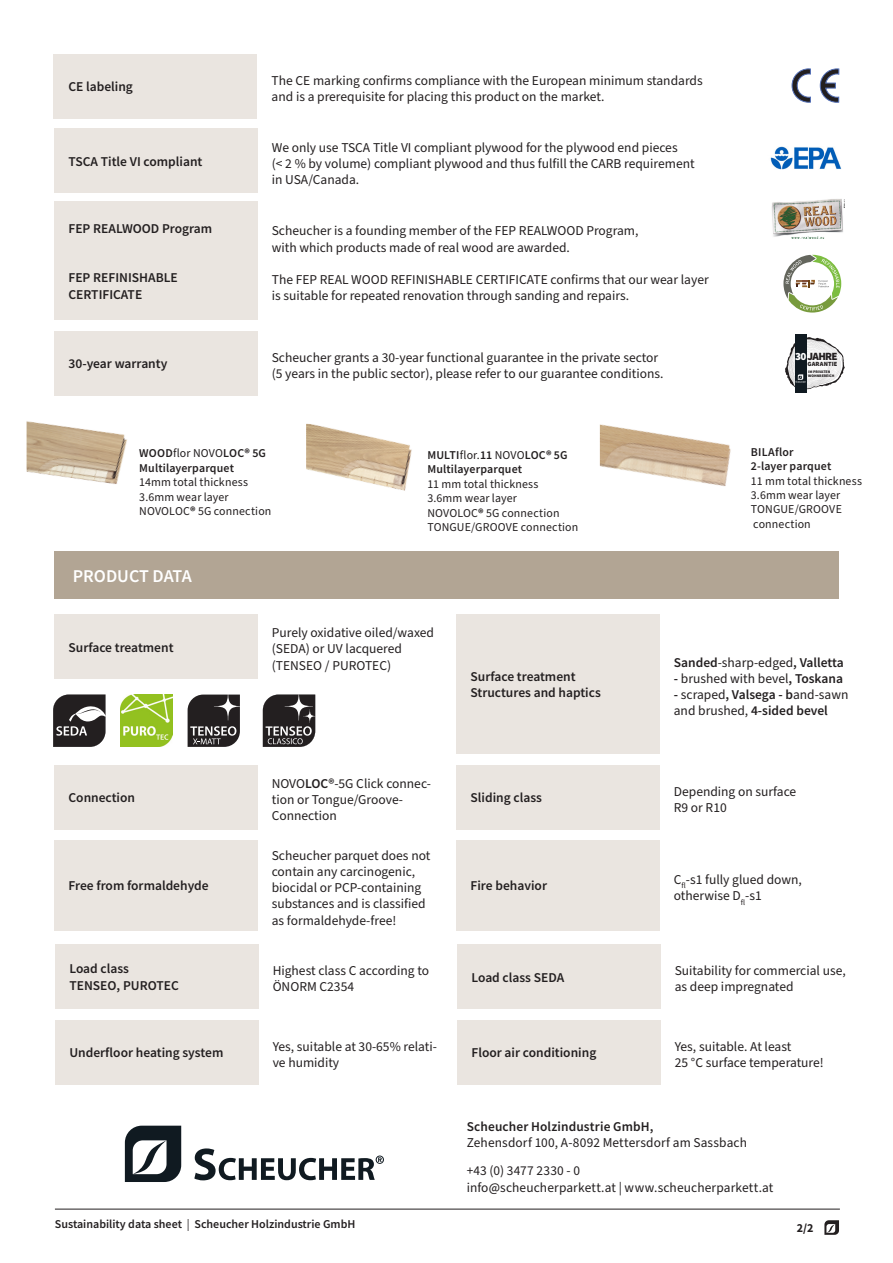
<style>
.page{position:relative;width:893px;height:1263px;background:#fff}
.page>*{position:absolute;margin:0;border:0;box-sizing:border-box;transform-origin:0 0}
.t1{font:600 18px "Source Sans Pro";color:#fff}
.t2{font:13.5px/16.2px "Source Sans Pro";color:#231f20}
.t3{font:600 13.5px/16.2px "Source Sans Pro";color:#231f20}
.t4{font:13.5px "Source Sans Pro";letter-spacing:.02em;color:#231f20}
.t5{font:12px "Source Sans Pro";letter-spacing:.01em;color:#231f20}
.t6{font:600 12px "Source Sans Pro";letter-spacing:.005em;color:#231f20}
.t7{font:700 12px "Source Sans Pro";color:#231f20}
.t8{font:900 11.1px "Source Sans Pro";letter-spacing:-.06em;color:#231f20}
.t9{font:900 6.3px "Source Sans Pro";letter-spacing:.025em;color:#231f20}
.t10{font:900 3.9px/4.7px "Source Sans Pro";letter-spacing:-.005em;color:#231f20}
.s1{font-weight:400}
.s2{font-weight:700}
.s3{color:#fff}
.s4{font-weight:600}
</style>
<div class="page">
<svg style="left:824px;top:1220px;width:15px;height:15px"></svg>
<hr style="left:55px;top:1209px;width:785px;height:1px;background:#231f20">
<svg style="left:194px;top:1148px;width:190px;height:32px"></svg>
<svg style="left:125px;top:1126px;width:56px;height:56px"></svg>
<div style="left:54px;top:129px;width:203px;height:64px;background:#eae5e0"></div>
<div style="left:54px;top:331px;width:203px;height:64px;background:#eae5e0"></div>
<svg style="left:820px;top:69px;width:19px;height:33px"></svg>
<svg style="left:792px;top:69px;width:18px;height:33px"></svg>
<div style="left:795px;top:334px;width:11px;height:59px;background:#101a21"></div>
<svg style="left:785px;top:337px;width:60px;height:52px"></svg>
<div style="left:54px;top:552px;width:785px;height:47px;background:#b2a594"></div>
<div style="left:54px;top:614px;width:203px;height:65px;background:#eae5e0"></div>
<div style="left:456px;top:614px;width:203px;height:140px;background:#eae5e0"></div>
<img style="left:772px;top:199px;width:72px;height:39px">
<svg style="left:53px;top:694px;width:52px;height:53px;background:#4f4b4c"></svg>
<img style="left:120px;top:694px;width:53px;height:53px">
<svg style="left:188px;top:694px;width:52px;height:53px;background:#484546"></svg>
<svg style="left:263px;top:694px;width:52px;height:53px;background:#4a4748"></svg>
<div style="left:54px;top:765px;width:203px;height:64px;background:#eae5e0"></div>
<div style="left:456px;top:765px;width:203px;height:64px;background:#eae5e0"></div>
<div style="left:54px;top:840px;width:203px;height:90px;background:#eae5e0"></div>
<div style="left:456px;top:840px;width:203px;height:90px;background:#eae5e0"></div>
<div style="left:55px;top:944px;width:203px;height:64px;background:#eae5e0"></div>
<div style="left:457px;top:944px;width:203px;height:64px;background:#eae5e0"></div>
<div style="left:55px;top:1020px;width:203px;height:64px;background:#eae5e0"></div>
<div style="left:457px;top:1020px;width:203px;height:64px;background:#eae5e0"></div>
<div style="left:54px;top:54px;width:203px;height:64px;background:#eae5e0"></div>
<img style="left:27px;top:421px;width:100px;height:63px">
<img style="left:306px;top:424px;width:106px;height:67px">
<img style="left:600px;top:424px;width:131px;height:62px">
<div style="left:54px;top:201px;width:203px;height:119px;background:#eae5e0"></div>
<img style="left:770px;top:146px;width:72px;height:24px">
<svg style="left:783px;top:255px;width:58px;height:58px"></svg>
<p class="t3" style="left:68px;top:78px;width:66px">CE labeling</p>
<p class="t2" style="left:272px;top:73px;width:433px">The CE marking confirms compliance with the European minimum standards</p>
<p class="t2" style="left:272px;top:89px;width:334px">and is a prerequisite for placing this product on the market.</p>
<p class="t3" style="left:69px;top:153px;width:135px">TSCA Title VI compliant</p>
<p class="t3" style="left:69px;top:221px;width:145px">FEP REALWOOD Program</p>
<p class="t3" style="left:69px;top:270px;width:111px">FEP REFINISHABLE</p>
<p class="t3" style="left:69px;top:286px;width:75px">CERTIFICATE</p>
<p class="t3" style="left:69px;top:355px;width:100px">30-year warranty</p>
<p class="t2" style="left:272px;top:139px;width:407px">We only use TSCA Title VI compliant plywood for the plywood end pieces</p>
<p class="t2" style="left:272px;top:156px;width:424px">(&lt; 2 % by volume) compliant plywood and thus fulfill the CARB requirement</p>
<p class="t2" style="left:272px;top:172px;width:89px">in USA/Canada.</p>
<p class="t2" style="left:272px;top:223px;width:368px">Scheucher is a founding member of the FEP REALWOOD Program,</p>
<p class="t2" style="left:272px;top:239px;width:300px">with which products made of real wood are awarded.</p>
<p class="t2" style="left:272px;top:272px;width:438px">The FEP REAL WOOD REFINISHABLE CERTIFICATE confirms that our wear layer</p>
<p class="t2" style="left:272px;top:288px;width:359px">is suitable for repeated renovation through sanding and repairs.</p>
<p class="t2" style="left:272px;top:350px;width:388px">Scheucher grants a 30-year functional guarantee in the private sector</p>
<p class="t2" style="left:272px;top:366px;width:393px">(5 years in the public sector), please refer to our guarantee conditions.</p>
<p class="t6" style="left:139px;top:445px;width:128px">WOOD<span class="s1">flor NOVO</span>LOC<span class="s2">®</span> 5G</p>
<p class="t6" style="left:139px;top:460px;width:96px">Multilayerparquet</p>
<p class="t5" style="left:139px;top:474px;width:110px">14mm total thickness</p>
<p class="t5" style="left:139px;top:488px;width:91px">3.6mm wear layer</p>
<p class="t5" style="left:139px;top:503px;width:134px">NOVOLOC<span class="s2">®</span> 5G connection</p>
<p class="t1" style="left:73px;top:564px;width:120px">PRODUCT DATA</p>
<p class="t6" style="left:427px;top:447px;width:142px">MULTI<span class="s1">flor.</span>11 <span class="s1">NOVO</span>LOC<span class="s2">®</span> 5G</p>
<p class="t6" style="left:427px;top:462px;width:96px">Multilayerparquet</p>
<p class="t5" style="left:427px;top:476px;width:113px">11 mm total thickness</p>
<p class="t5" style="left:427px;top:490px;width:91px">3.6mm wear layer</p>
<p class="t5" style="left:427px;top:505px;width:134px">NOVOLOC<span class="s2">®</span> 5G connection</p>
<p class="t5" style="left:427px;top:519px;width:152px">TONGUE/GROOVE connection</p>
<p class="t8" style="left:795px;top:349px;width:44px"><span class="s3">30</span> JAHRE</p>
<p class="t9" style="left:807px;top:359px;width:31px">GARANTIE</p>
<p class="t10" style="left:808px;top:369px;width:28px">IM PRIVATEN<br>WOHNBEREICH</p>
<p class="t6" style="left:751px;top:444px;width:44px">BILAflor</p>
<p class="t6" style="left:751px;top:458px;width:82px">2-layer parquet</p>
<p class="t5" style="left:751px;top:473px;width:113px">11 mm total thickness</p>
<p class="t5" style="left:751px;top:487px;width:91px">3.6mm wear layer</p>
<p class="t5" style="left:751px;top:501px;width:93px">TONGUE/GROOVE</p>
<p class="t5" style="left:753px;top:516px;width:59px">connection</p>
<p class="t3" style="left:69px;top:639px;width:107px">Surface treatment</p>
<p class="t3" style="left:69px;top:789px;width:68px">Connection</p>
<p class="t3" style="left:69px;top:877px;width:142px">Free from formaldehyde</p>
<p class="t2" style="left:272px;top:625px;width:164px">Purely oxidative oiled/waxed (SEDA) or UV lacquered (TENSEO / PUROTEC)</p>
<p class="t2" style="left:272px;top:776px;width:161px">NOVO<span class="s4">LOC®</span>-5G Click connec&shy;tion or Tongue/Groove-</p>
<p class="t2" style="left:272px;top:808px;width:67px">Connection</p>
<p class="t2" style="left:272px;top:847px;width:160px">Scheucher parquet does not contain any carcinogenic, biocidal or PCP-containing substances and is classified as formaldehyde-free!</p>
<p class="t3" style="left:471px;top:668px;width:132px">Surface treatment<br>Structures and haptics</p>
<p class="t3" style="left:674px;top:654px;width:171px">Sanded<span class="s1">-sharp-edged</span>, Valletta</p>
<p class="t2" style="left:674px;top:671px;width:171px"><span class="s4">-</span> brushed with bevel<span class="s4">, Toskana</span></p>
<p class="t2" style="left:674px;top:687px;width:176px"><span class="s4">-</span> scraped<span class="s4">, Valsega - b</span>and-sawn and brushed, <span class="s4">4-sided bevel</span></p>
<p class="t3" style="left:471px;top:789px;width:73px">Sliding class</p>
<p class="t2" style="left:674px;top:784px;width:124px">Depending on surface<br>R9 or R10</p>
<p class="t3" style="left:471px;top:877px;width:78px">Fire behavior</p>
<p class="t2" style="left:674px;top:872px;width:130px">C<sub>fl</sub>-s1 fully glued down,</p>
<p class="t2" style="left:674px;top:888px;width:89px">otherwise D<sub>fl</sub>-s1</p>
<p class="t3" style="left:69px;top:961px;width:111px">Load class<br>TENSEO, PUROTEC</p>
<p class="t2" style="left:273px;top:963px;width:158px">Highest class C according to<br>ÖNORM C2354</p>
<p class="t3" style="left:471px;top:969px;width:94px">Load class SEDA</p>
<p class="t2" style="left:675px;top:963px;width:173px">Suitability for commercial use, as deep impregnated</p>
<p class="t3" style="left:69px;top:1045px;width:155px">Underfloor heating system</p>
<p class="t2" style="left:273px;top:1039px;width:166px">Yes, suitable at 30-65% relati&shy;ve humidity</p>
<p class="t3" style="left:471px;top:1045px;width:126px">Floor air conditioning</p>
<p class="t2" style="left:675px;top:1039px;width:150px">Yes, suitable. At least<br>25 °C surface temperature!</p>
<p class="t6" style="left:55px;top:1216px;width:302px">Sustainability data sheet <span class="s1">|</span> Scheucher Holzindustrie GmbH</p>
<p class="t3" style="left:467px;top:1118px;width:188px">Scheucher Holzindustrie GmbH,</p>
<p class="t2" style="left:467px;top:1135px;width:282px">Zehensdorf 100, A-8092 Mettersdorf am Sassbach</p>
<p class="t4" style="left:467px;top:1162px;width:115px">+43 (0) 3477 2330 - 0</p>
<p class="t2" style="left:467px;top:1179px;width:308px">info@scheucherparkett.at | www.scheucherparkett.at</p>
<p class="t7" style="left:797px;top:1220px;width:18px">2/2</p>
</div>
